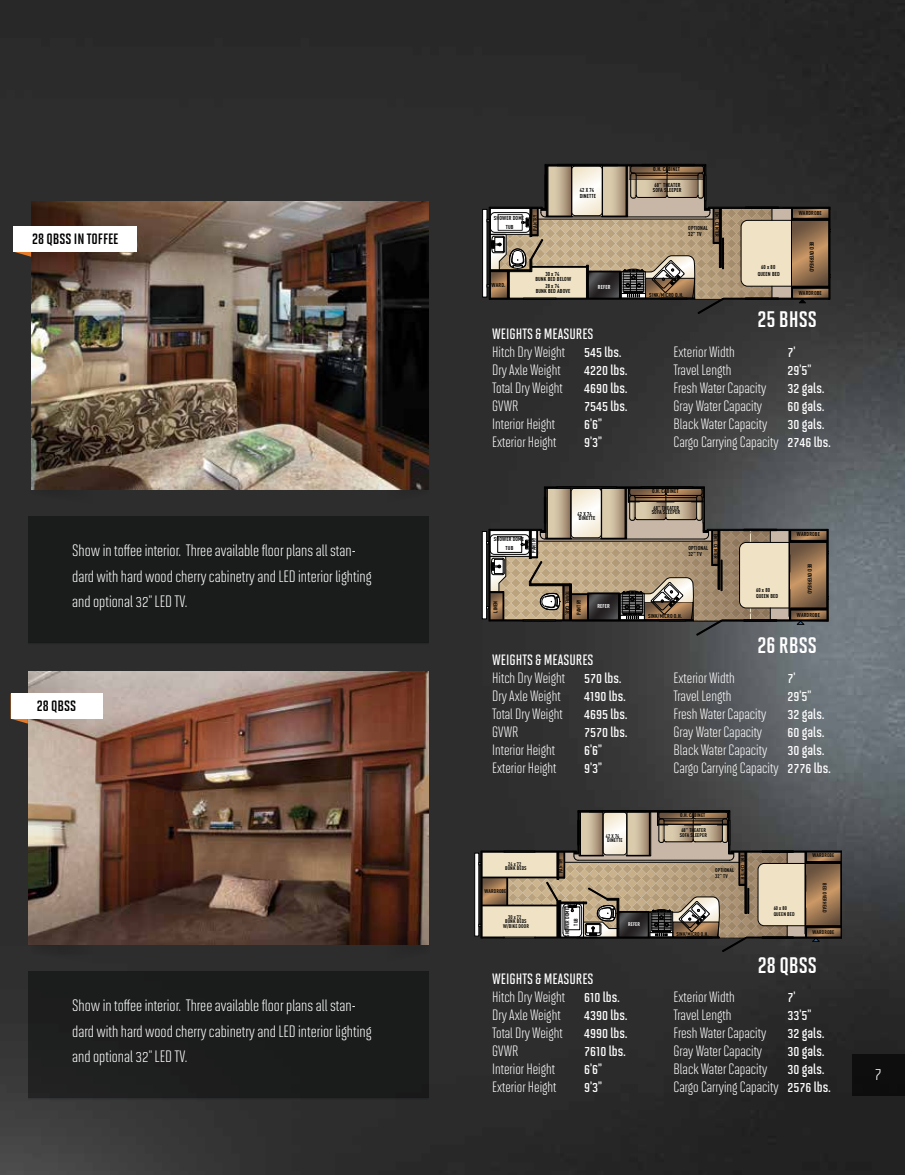
<style>
.page{position:relative;width:905px;height:1175px;background:#fff}
.page>*{position:absolute;margin:0;border:0;box-sizing:border-box;transform-origin:0 0}
.t1{font:22.5px "Solano Gothic MVB Bd Cap";color:#fff}
.t2{font:18px "Solano Gothic MVB";color:#fff}
.t3{font:16.5px/25.5px "Solano Gothic MVB";color:#fff}
.t4{font:15px/18px "Solano Gothic MVB";color:#fff}
.t5{font:600 15px/18px "Solano Gothic MVB";color:#fff}
.t6{font:15px "Solano Gothic MVB Bd Cap";color:#000}
.t7{font:700 condensed 5.7px/4.5px "DINOT";letter-spacing:.02em;color:#000}
.t8{font:700 condensed 5.7px "DINOT";letter-spacing:.02em;color:#fff}
.t9{font:700 condensed 5.4px/4.3px "DINOT";letter-spacing:.02em;color:#000}
.t10{font:700 condensed 5.4px "DINOT";letter-spacing:.02em;color:#fff}
</style>
<div class="page">
<img style="left:0;top:0;width:904px;height:1174px">
<div style="left:30px;top:468px;width:400px;height:43px;background:#2d2d2d"></div>
<div style="left:22px;top:510px;width:407px;height:133px;background:#1a1b1b"></div>
<div style="left:22px;top:965px;width:407px;height:133px;background:#1b1c1c"></div>
<hr style="left:28px;top:642px;width:400px;height:2px;background:#6d6e71">
<hr style="left:28px;top:1097px;width:400px;height:2px;background:#6d6e71">
<img style="left:0;top:825px;width:31px;height:314px">
<div style="left:30px;top:927px;width:400px;height:43px;background:#2d2d2d"></div>
<img style="left:28px;top:671px;width:400px;height:273px">
<img style="left:32px;top:201px;width:396px;height:289px">
<div style="left:577px;top:810px;width:153px;height:2px;border:1px solid #000"></div>
<div style="left:669px;top:810px;width:50px;height:2px;border:1px solid #000"></div>
<div style="left:589px;top:810px;width:57px;height:2px;border:1px solid #000"></div>
<div style="left:474px;top:852px;width:5px;height:84px;border:1px solid #000"></div>
<svg style="left:478px;top:811px;width:364px;height:141px;background:#867a69"></svg>
<div style="left:804px;top:852px;width:2px;height:85px;border:1px dashed #000"></div>
<div style="left:544px;top:486px;width:160px;height:2px;border:1px solid #000"></div>
<div style="left:640px;top:486px;width:53px;height:2px;border:1px solid #000"></div>
<div style="left:556px;top:486px;width:61px;height:2px;border:1px solid #000"></div>
<div style="left:482px;top:531px;width:5px;height:88px;border:1px solid #000"></div>
<svg style="left:486px;top:487px;width:343px;height:149px;background:#887b6b"></svg>
<div style="left:788px;top:530px;width:2px;height:90px;border:1px dashed #000"></div>
<div style="left:544px;top:164px;width:162px;height:2px;border:1px solid #000"></div>
<div style="left:641px;top:164px;width:53px;height:2px;border:1px solid #000"></div>
<div style="left:557px;top:164px;width:61px;height:2px;border:1px solid #000"></div>
<div style="left:482px;top:209px;width:5px;height:88px;border:1px solid #000"></div>
<svg style="left:486px;top:165px;width:344px;height:149px;background:#867a68"></svg>
<hr style="left:790px;top:208px;width:1px;height:90px;background:#000">
<div style="left:851px;top:1054px;width:53px;height:41px;background:#0e0e0e"></div>
<svg style="left:14px;top:252px;width:17px;height:5px"></svg>
<svg style="left:11px;top:719px;width:17px;height:4px"></svg>
<div style="left:14px;top:227px;width:123px;height:25px;background:#fff"></div>
<div style="left:11px;top:693px;width:91px;height:26px;background:#fff"></div>
<p class="t6" style="left:32px;top:230px;width:88px">28 QBSS IN TOFFEE</p>
<p class="t3" style="left:72px;top:537px;width:301px">Show in toffee interior. Three available floor plans all stan&shy;dard with hard wood cherry cabinetry and LED interior lighting and optional 32” LED TV.</p>
<p class="t6" style="left:37px;top:697px;width:41px">28 QBSS</p>
<p class="t3" style="left:72px;top:992px;width:301px">Show in toffee interior. Three available floor plans all stan&shy;dard with hard wood cherry cabinetry and LED interior lighting and optional 32” LED TV.</p>
<p class="t7" style="left:494px;top:213px;width:32px;line-height:9.1px;text-align:center">SHOWER DOME<br>TUB</p>
<p class="t7" style="left:533px;top:230px;width:17px;rotate:-90deg">PANTRY</p>
<p class="t7" style="left:579px;top:187px;width:18px;line-height:5.7px">42 X 74<br>DINETTE</p>
<p class="t7" style="left:491px;top:282px;width:15px">WARD.</p>
<p class="t7" style="left:535px;top:272px;width:37px;text-align:center">30 x 74<br>BUNK BED BELOW</p>
<p class="t7" style="left:535px;top:284px;width:36px;text-align:center">28 x 74<br>BUNK BED ABOVE</p>
<p class="t8" style="left:598px;top:283px;width:14px">REFER</p>
<p class="t7" style="left:653px;top:167px;width:28px">O.H. CABINET</p>
<p class="t7" style="left:652px;top:183px;width:30px">68" THEATER<br>SOFA SLEEPER</p>
<p class="t7" style="left:719px;top:212px;width:27px;rotate:90deg">ENT. CENTER</p>
<p class="t7" style="left:688px;top:224px;width:21px;line-height:6.6px">OPTIONAL<br>32” TV</p>
<p class="t7" style="left:649px;top:292px;width:36px">SINK/MICRO O.H.</p>
<p class="t7" style="left:761px;top:265px;width:16px">60 x 80</p>
<p class="t7" style="left:757px;top:271px;width:24px">QUEEN BED</p>
<p class="t7" style="left:798px;top:211px;width:25px">WARDROBE</p>
<p class="t7" style="left:814px;top:242px;width:32px;rotate:90deg">BED OVERHEAD</p>
<p class="t7" style="left:798px;top:291px;width:25px">WARDROBE</p>
<h1 class="t1" style="left:757px;top:307px;width:61px">25 BHSS</h1>
<p class="t5" style="left:492px;top:325px;width:103px">WEIGHTS &amp; MEASURES</p>
<p class="t4" style="left:492px;top:343px;width:74px">Hitch Dry Weight<br>Dry Axle Weight<br>Total Dry Weight<br>GVWR<br>Interior Height<br>Exterior Height</p>
<p class="t4" style="left:673px;top:343px;width:106px">Exterior Width<br>Travel Length<br>Fresh Water Capacity<br>Gray Water Capacity<br>Black Water Capacity<br>Cargo Carrying Capacity</p>
<p class="t5" style="left:584px;top:343px;width:45px">545 lbs.<br>4220 lbs.<br>4690 lbs.<br>7545 lbs.<br>6’6”<br>9’3”</p>
<p class="t5" style="left:787px;top:343px;width:45px">7’<br>29’5”<br>32 gals.<br>60 gals.<br>30 gals.<br>2746 lbs.</p>
<p class="t7" style="left:577px;top:511px;width:19px">42 X 74<br>DINETTE</p>
<p class="t7" style="left:652px;top:489px;width:28px">O.H. CABINET</p>
<p class="t7" style="left:651px;top:505px;width:30px">68" THEATER<br>SOFA SLEEPER</p>
<p class="t7" style="left:494px;top:534px;width:31px;line-height:9.1px;text-align:center">SHOWER DOME<br>TUB</p>
<p class="t7" style="left:531px;top:552px;width:17px;rotate:-90deg">PANTRY</p>
<p class="t7" style="left:718px;top:534px;width:26px;rotate:90deg">ENT. CENTER</p>
<p class="t7" style="left:688px;top:544px;width:21px;line-height:6.4px">OPTIONAL<br>32” TV</p>
<p class="t7" style="left:797px;top:532px;width:24px">WARDROBE</p>
<p class="t7" style="left:493px;top:612px;width:13px;rotate:-90deg">LINEN</p>
<p class="t7" style="left:756px;top:587px;width:15px">60 x 80</p>
<p class="t7" style="left:569px;top:590px;width:26px;rotate:90deg">TOWEL CAB.</p>
<p class="t7" style="left:756px;top:593px;width:24px">QUEEN BED</p>
<p class="t7" style="left:576px;top:614px;width:17px;rotate:-90deg">PANTRY</p>
<p class="t8" style="left:597px;top:603px;width:14px">REFER</p>
<p class="t7" style="left:648px;top:614px;width:36px">SINK/MICRO O.H.</p>
<p class="t7" style="left:812px;top:563px;width:32px;rotate:90deg">BED OVERHEAD</p>
<p class="t7" style="left:797px;top:612px;width:24px">WARDROBE</p>
<h1 class="t1" style="left:757px;top:633px;width:61px">26 RBSS</h1>
<p class="t5" style="left:492px;top:650px;width:103px">WEIGHTS &amp; MEASURES</p>
<p class="t4" style="left:492px;top:668px;width:74px">Hitch Dry Weight<br>Dry Axle Weight<br>Total Dry Weight<br>GVWR<br>Interior Height<br>Exterior Height</p>
<p class="t4" style="left:673px;top:668px;width:106px">Exterior Width<br>Travel Length<br>Fresh Water Capacity<br>Gray Water Capacity<br>Black Water Capacity<br>Cargo Carrying Capacity</p>
<p class="t5" style="left:584px;top:669px;width:45px">570 lbs.<br>4190 lbs.<br>4695 lbs.<br>7570 lbs.<br>6’6”<br>9’3”</p>
<p class="t5" style="left:787px;top:669px;width:45px">7’<br>29’5”<br>32 gals.<br>60 gals.<br>30 gals.<br>2776 lbs.</p>
<p class="t9" style="left:505px;top:861px;width:23px;text-align:center">24 x 72<br>BUNK BEDS</p>
<p class="t9" style="left:484px;top:889px;width:23px">WARDROBE</p>
<p class="t9" style="left:503px;top:914px;width:27px;text-align:center">30 x 72<br>BUNK BEDS<br>W/BIKE DOOR</p>
<p class="t9" style="left:558px;top:873px;width:16px;rotate:-90deg">PANTRY</p>
<p class="t9" style="left:562px;top:936px;width:30px;line-height:8.7px;text-align:center;rotate:-90deg">SHOWER DOME<br>TUB</p>
<p class="t9" style="left:606px;top:834px;width:18px">42 X 74<br>DINETTE</p>
<p class="t10" style="left:628px;top:921px;width:13px">REFER</p>
<p class="t9" style="left:680px;top:812px;width:27px">O.H. CABINET</p>
<p class="t9" style="left:679px;top:828px;width:29px">68" THEATER<br>SOFA SLEEPER</p>
<p class="t9" style="left:745px;top:855px;width:25px;rotate:90deg">ENT. CENTER</p>
<p class="t9" style="left:715px;top:866px;width:20px;line-height:6.1px">OPTIONAL<br>32” TV</p>
<p class="t9" style="left:676px;top:931px;width:34px">SINK/MICRO O.H.</p>
<p class="t9" style="left:773px;top:905px;width:15px">60 x 80</p>
<p class="t9" style="left:773px;top:911px;width:22px">QUEEN BED</p>
<p class="t9" style="left:812px;top:853px;width:23px">WARDROBE</p>
<p class="t9" style="left:827px;top:883px;width:30px;rotate:90deg">BED OVERHEAD</p>
<p class="t9" style="left:812px;top:930px;width:23px">WARDROBE</p>
<h1 class="t1" style="left:758px;top:952px;width:60px">28 QBSS</h1>
<p class="t5" style="left:492px;top:969px;width:103px">WEIGHTS &amp; MEASURES</p>
<p class="t4" style="left:492px;top:987px;width:74px">Hitch Dry Weight<br>Dry Axle Weight<br>Total Dry Weight<br>GVWR<br>Interior Height<br>Exterior Height</p>
<p class="t4" style="left:673px;top:987px;width:106px">Exterior Width<br>Travel Length<br>Fresh Water Capacity<br>Gray Water Capacity<br>Black Water Capacity<br>Cargo Carrying Capacity</p>
<p class="t5" style="left:584px;top:988px;width:45px">610 lbs.<br>4390 lbs.<br>4990 lbs.<br>7610 lbs.<br>6’6”<br>9’3”</p>
<p class="t5" style="left:787px;top:988px;width:45px">7’<br>33’5”<br>32 gals.<br>30 gals.<br>30 gals.<br>2576 lbs.</p>
<p class="t2" style="left:874px;top:1063px;width:9px">7</p>
</div>
